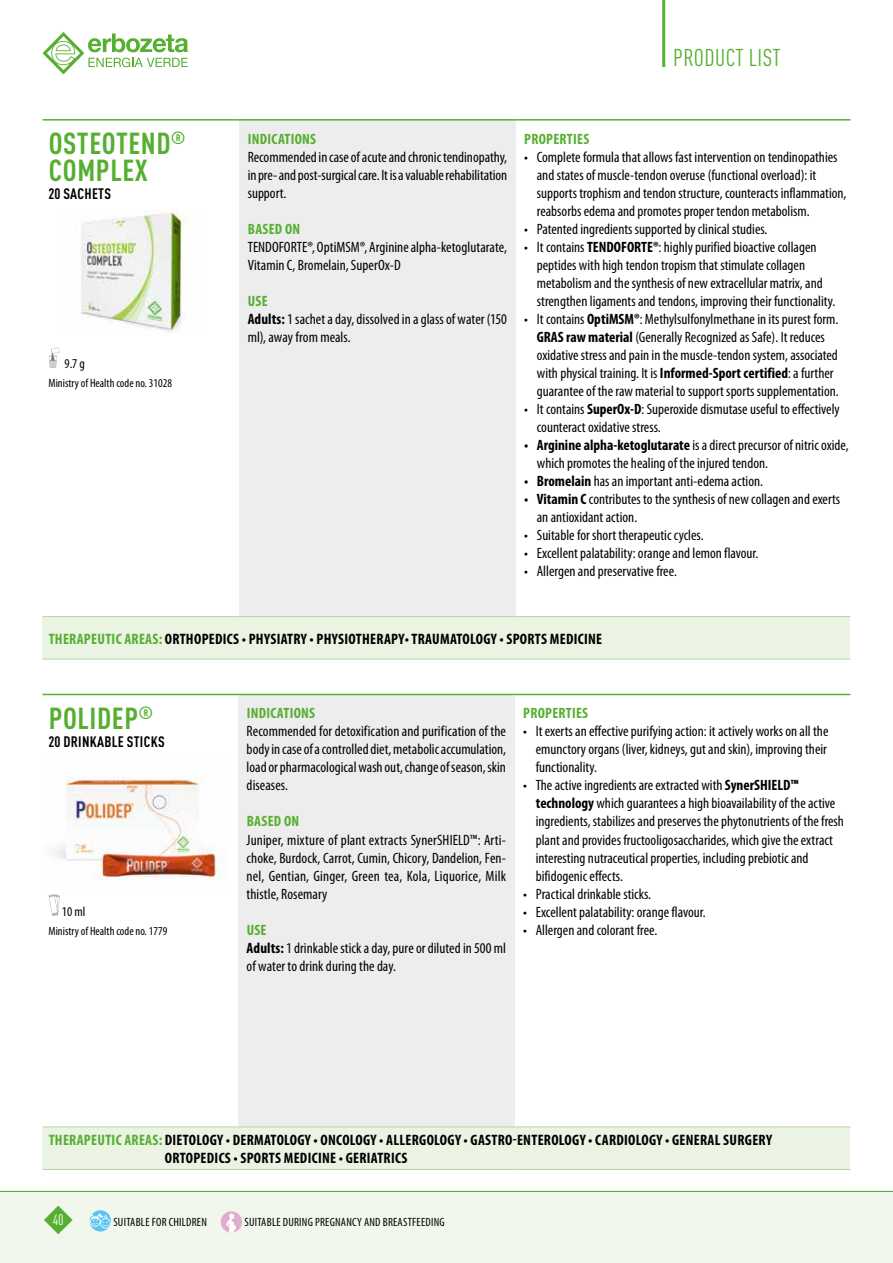
<style>
.page{position:relative;width:893px;height:1263px;background:#fff}
.page>*{position:absolute;margin:0;border:0;box-sizing:border-box;transform-origin:0 0}
.t1{font:700 condensed 30px/27px "DIN Pro";letter-spacing:.02em;color:#56af31}
.t2{font:condensed 24px "DIN Pro";letter-spacing:.02em;color:#56af31}
.t3{font:700 condensed 15.15px/18.1px "Myriad Pro";letter-spacing:.02em;color:#000}
.t4{font:condensed 15px/18px "Myriad Pro";color:#000}
.t5{font:700 condensed 15px "Myriad Pro";letter-spacing:.02em;color:#56af31}
.t6{font:700 condensed 15px "DIN Pro";letter-spacing:.02em;color:#000}
.t7{font:condensed 15px "DIN Pro";color:#fff}
.t8{font:condensed 13.5px "Myriad Pro";color:#000}
.t9{font:condensed 12px "Myriad Pro";letter-spacing:.02em;color:#000}
.t10{font:condensed 12px "Myriad Pro";color:#000}
.s1{font-weight:700;color:#56af31}
.s2{font-weight:700}
.s3{color:#56af31}
</style>
<div class="page">
<div style="left:0;top:1191px;width:893px;height:72px;background:#f2f7ed"></div>
<hr style="left:0;top:1191px;width:893px;height:1px;background:#56af31">
<svg style="left:43px;top:32px;width:145px;height:42px"></svg>
<svg style="left:44px;top:1205px;width:29px;height:29px"></svg>
<hr style="left:662px;top:0;width:3px;height:67px;background:#56af31">
<div style="left:90px;top:1210px;width:21px;height:21px;background:#5bc5f2;border-radius:50%"></div>
<svg style="left:90px;top:1213px;width:21px;height:16px"></svg>
<svg style="left:220px;top:1211px;width:22px;height:22px"></svg>
<div style="left:239px;top:120px;width:277px;height:497px;background:#ededed"></div>
<div style="left:43px;top:617px;width:807px;height:42px;background:#ebf3e3"></div>
<hr style="left:43px;top:119px;width:196px;height:2px;background:#56af31">
<hr style="left:239px;top:119px;width:277px;height:2px;background:#56af31">
<hr style="left:516px;top:119px;width:334px;height:2px;background:#56af31">
<hr style="left:43px;top:616px;width:196px;height:1px;background:#b8d79b">
<hr style="left:239px;top:616px;width:277px;height:1px;background:#b8d79b">
<hr style="left:516px;top:616px;width:334px;height:1px;background:#b8d79b">
<hr style="left:43px;top:659px;width:196px;height:1px;background:#b8d79b">
<hr style="left:239px;top:659px;width:277px;height:1px;background:#b8d79b">
<hr style="left:516px;top:659px;width:334px;height:1px;background:#b8d79b">
<img style="left:81px;top:209px;width:102px;height:123px">
<svg style="left:49px;top:347px;width:11px;height:21px"></svg>
<div style="left:238px;top:694px;width:276px;height:433px;background:#ededed"></div>
<div style="left:43px;top:1127px;width:807px;height:42px;background:#ebf3e3"></div>
<hr style="left:43px;top:694px;width:195px;height:1px;background:#56af31">
<hr style="left:238px;top:694px;width:276px;height:1px;background:#56af31">
<hr style="left:514px;top:694px;width:336px;height:1px;background:#56af31">
<hr style="left:43px;top:1126px;width:195px;height:1px;background:#b8d79b">
<hr style="left:238px;top:1126px;width:276px;height:1px;background:#b8d79b">
<hr style="left:514px;top:1126px;width:336px;height:1px;background:#b8d79b">
<hr style="left:43px;top:1169px;width:195px;height:1px;background:#b8d79b">
<hr style="left:238px;top:1169px;width:276px;height:1px;background:#b8d79b">
<hr style="left:514px;top:1169px;width:336px;height:1px;background:#b8d79b">
<img style="left:52px;top:777px;width:173px;height:104px">
<svg style="left:49px;top:894px;width:11px;height:22px"></svg>
<h1 class="t1" style="left:49px;top:127px;width:138px">OSTEOTEND<sup>®<br></sup>COMPLEX</h1>
<p class="t6" style="left:49px;top:182px;width:64px">20 SACHETS</p>
<p class="t8" style="left:64px;top:355px;width:22px">9.7 g</p>
<p class="t10" style="left:49px;top:376px;width:125px">Ministry of Health code no. 31028</p>
<h2 class="t2" style="left:673px;top:40px;width:109px">PRODUCT LIST</h2>
<p class="t5" style="left:248px;top:129px;width:70px">INDICATIONS</p>
<p class="t4" style="left:248px;top:148px;width:261px;text-align:justify">Recommended in case of acute and chronic tendinopathy, in pre- and post-surgical care. It is a valuable rehabilitation support.</p>
<p class="t5" style="left:248px;top:219px;width:54px">BASED ON</p>
<p class="t4" style="left:248px;top:238px;width:261px">TENDOFORTE®, OptiMSM®, Arginine alpha-ketoglutarate,<br>Vitamin C, Bromelain, SuperOx-D</p>
<p class="t4" style="left:248px;top:292px;width:261px"><span class="s1">USE<br></span><span class="s2">Adults:</span> 1 sachet a day, dissolved in a glass of water (150 ml), away from meals.</p>
<p class="t5" style="left:524px;top:129px;width:67px">PROPERTIES</p>
<p class="t4" style="left:537px;top:148px;width:311px;text-indent:-13px">• Complete formula that allows fast intervention on tendinopathies and states of muscle-tendon overuse (functional overload): it supports trophism and tendon structure, counteracts inflammation, reabsorbs edema and promotes proper tendon metabolism.</p>
<p class="t4" style="left:524px;top:220px;width:245px">• Patented ingredients supported by clinical studies.</p>
<p class="t4" style="left:537px;top:238px;width:300px;text-indent:-13px">• It contains <span class="s2">TENDOFORTE®</span>: highly purified bioactive collagen peptides with high tendon tropism that stimulate collagen metabolism and the synthesis of new extracellular matrix, and strengthen ligaments and tendons, improving their functionality.</p>
<p class="t4" style="left:537px;top:310px;width:303px;text-indent:-13px">• It contains <span class="s2">OptiMSM®</span>: Methylsulfonylmethane in its purest form.<br><span class="s2">GRAS raw material</span> (Generally Recognized as Safe). It reduces oxidative stress and pain in the muscle-tendon system, associated with physical training. It is <span class="s2">Informed-Sport certified</span>: a further guarantee of the raw material to support sports supplementation.</p>
<p class="t4" style="left:537px;top:400px;width:304px;text-indent:-13px">• It contains <span class="s2">SuperOx-D</span>: Superoxide dismutase useful to effectively counteract oxidative stress.</p>
<p class="t4" style="left:537px;top:436px;width:313px;text-indent:-13px"><span class="s2">• Arginine alpha-ketoglutarate</span> is a direct precursor of nitric oxide, which promotes the healing of the injured tendon.</p>
<p class="t4" style="left:524px;top:472px;width:241px"><span class="s2">• Bromelain</span> has an important anti-edema action.</p>
<p class="t4" style="left:537px;top:490px;width:305px;text-indent:-13px"><span class="s2">• Vitamin C</span> contributes to the synthesis of new collagen and exerts an antioxidant action.</p>
<p class="t4" style="left:524px;top:526px;width:181px">• Suitable for short therapeutic cycles.</p>
<p class="t4" style="left:524px;top:544px;width:236px">• Excellent palatability: orange and lemon flavour.</p>
<p class="t4" style="left:524px;top:562px;width:154px">• Allergen and preservative free.</p>
<p class="t3" style="left:49px;top:629px;width:555px"><span class="s3">THERAPEUTIC AREAS:</span> ORTHOPEDICS • PHYSIATRY • PHYSIOTHERAPY• TRAUMATOLOGY • SPORTS MEDICINE</p>
<h1 class="t1" style="left:49px;top:702px;width:106px">POLIDEP<sup>®</sup></h1>
<p class="t6" style="left:49px;top:730px;width:118px">20 DRINKABLE STICKS</p>
<p class="t8" style="left:62px;top:903px;width:25px">10 ml</p>
<p class="t10" style="left:49px;top:924px;width:120px">Ministry of Health code no. 1779</p>
<p class="t5" style="left:247px;top:704px;width:70px">INDICATIONS</p>
<p class="t4" style="left:247px;top:722px;width:261px;text-align:justify">Recommended for detoxification and purification of the body in case of a controlled diet, metabolic accumulation, load or pharmacological wash out, change of season, skin diseases.</p>
<p class="t5" style="left:247px;top:812px;width:54px">BASED ON</p>
<p class="t4" style="left:247px;top:830px;width:261px;text-align:justify">Juniper, mixture of plant extracts SynerSHIELD™: Arti&shy;choke, Burdock, Carrot, Cumin, Chicory, Dandelion, Fen&shy;nel, Gentian, Ginger, Green tea, Kola, Liquorice, Milk thistle, Rosemary</p>
<p class="t4" style="left:247px;top:920px;width:261px"><span class="s1">USE<br></span><span class="s2">Adults:</span> 1 drinkable stick a day, pure or diluted in 500 ml of water to drink during the day.</p>
<p class="t5" style="left:523px;top:704px;width:67px">PROPERTIES</p>
<p class="t4" style="left:536px;top:722px;width:294px;text-align:justify;text-indent:-13px">• It exerts an effective purifying action: it actively works on all the emunctory organs (liver, kidneys, gut and skin), improving their functionality.</p>
<p class="t4" style="left:536px;top:776px;width:310px;text-indent:-13px">• The active ingredients are extracted with <span class="s2">SynerSHIELD™ technology</span> which guarantees a high bioavailability of the active ingredients, stabilizes and preserves the phytonutrients of the fresh plant and provides fructooligosaccharides, which give the extract interesting nutraceutical properties, including prebiotic and bifidogenic effects.</p>
<p class="t4" style="left:523px;top:884px;width:130px">• Practical drinkable sticks.</p>
<p class="t4" style="left:523px;top:902px;width:184px">• Excellent palatability: orange flavour.</p>
<p class="t4" style="left:523px;top:920px;width:136px">• Allergen and colorant free.</p>
<p class="t3" style="left:165px;top:1130px;width:609px;text-indent:-116px"><span class="s3">THERAPEUTIC AREAS:</span> DIETOLOGY • DERMATOLOGY • ONCOLOGY • ALLERGOLOGY • GASTRO-ENTEROLOGY • CARDIOLOGY • GENERAL SURGERY<br>ORTOPEDICS • SPORTS MEDICINE • GERIATRICS</p>
<p class="t7" style="left:53px;top:1209px;width:12px">40</p>
<p class="t9" style="left:113px;top:1214px;width:95px">SUITABLE FOR CHILDREN</p>
<p class="t9" style="left:244px;top:1214px;width:202px">SUITABLE DURING PREGNANCY AND BREASTFEEDING</p>
</div>
